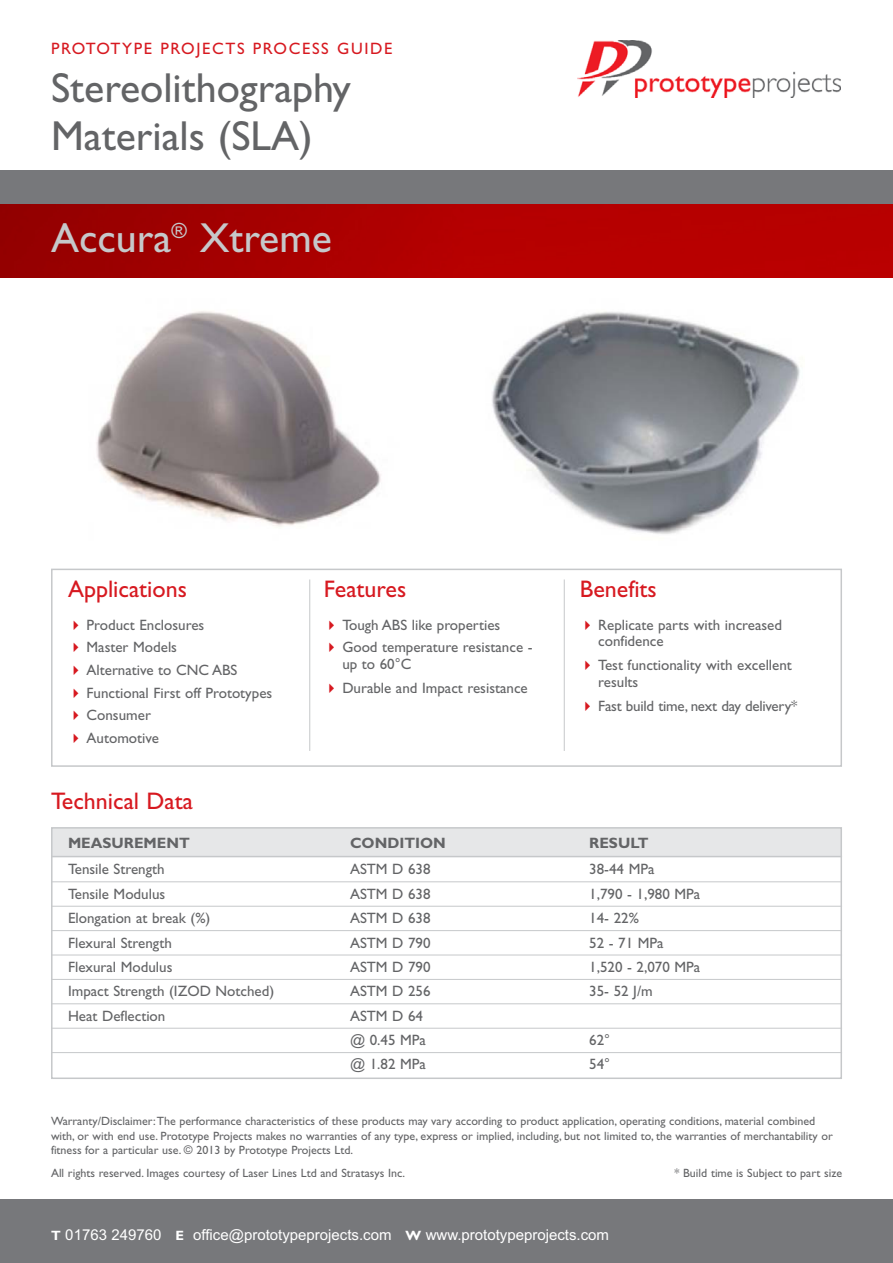
<style>
.page{position:relative;width:893px;height:1263px;background:#fff}
.page>*{position:absolute;margin:0;border:0;box-sizing:border-box;transform-origin:0 0}
.t1{font:42px/48px "Gill Sans";color:#636466}
.t2{font:42px "Gill Sans";color:#c6c8ca}
.t3{font:24px "Gill Sans";color:#d71920}
.t4{font:16.5px "Gill Sans";letter-spacing:.1em;color:#d71920}
.t5{font:15px/24.5px "Gill Sans";color:#636466}
.t6{font:15px "Arial";color:#fff}
.t7{font:700 15px "Gill Sans";color:#636466}
.t8{font:12px/14.4px "Gill Sans";color:#636466}
.s1{font-family:"Gill Sans";font-weight:700;font-size:13.5px}
</style>
<div class="page">
<div style="left:53px;top:828px;width:789px;height:29px;background:#e6e7e8"></div>
<div style="left:0;top:1199px;width:893px;height:64px;background:#77787b"></div>
<img style="left:0;top:204px;width:893px;height:73px">
<div style="left:0;top:170px;width:893px;height:34px;background:#77787b"></div>
<img style="left:578px;top:40px;width:262px;height:58px">
<div style="left:51px;top:569px;width:791px;height:198px;border:2px solid #c6c8ca"></div>
<div style="left:51px;top:827px;width:791px;height:252px;border:2px solid #c6c8ca"></div>
<hr style="left:309px;top:579px;width:1px;height:172px;background:#c6c8ca">
<hr style="left:564px;top:579px;width:1px;height:172px;background:#c6c8ca">
<hr style="left:51px;top:881px;width:791px;height:1px;background:#c6c8ca">
<hr style="left:51px;top:856px;width:791px;height:1px;background:#c6c8ca">
<hr style="left:51px;top:906px;width:791px;height:1px;background:#c6c8ca">
<hr style="left:51px;top:930px;width:791px;height:1px;background:#c6c8ca">
<hr style="left:51px;top:955px;width:791px;height:1px;background:#c6c8ca">
<hr style="left:51px;top:979px;width:791px;height:1px;background:#c6c8ca">
<hr style="left:51px;top:1003px;width:791px;height:1px;background:#c6c8ca">
<hr style="left:51px;top:1028px;width:791px;height:1px;background:#c6c8ca">
<hr style="left:51px;top:1052px;width:791px;height:1px;background:#c6c8ca">
<img style="left:96px;top:311px;width:704px;height:223px">
<p class="t4" style="left:51px;top:43px;width:343px">PROTOTYPE PROJECTS PROCESS GUIDE</p>
<h1 class="t1" style="left:51px;top:69px;width:301px">Stereolithography<br>Materials (SLA)</h1>
<h1 class="t2" style="left:51px;top:223px;width:282px">Accura<sup>®</sup> Xtreme</h1>
<h2 class="t3" style="left:68px;top:580px;width:120px">Applications</h2>
<p class="t5" style="left:87px;top:615px;width:187px;line-height:22.6px">Product Enclosures<br>Master Models<br>Alternative to CNC ABS<br>Functional First off Prototypes<br>Consumer<br>Automotive</p>
<h2 class="t3" style="left:51px;top:792px;width:143px">Technical Data</h2>
<p class="t7" style="left:68px;top:838px;width:123px">MEASUREMENT</p>
<p class="t5" style="left:68px;top:859px;width:208px">Tensile Strength<br>Tensile Modulus<br>Elongation at break (%)<br>Flexural Strength<br>Flexural Modulus<br>Impact Strength (IZOD Notched)<br>Heat Deflection</p>
<h2 class="t3" style="left:324px;top:580px;width:84px">Features</h2>
<p class="t5" style="left:342px;top:615px;width:192px;line-height:22.6px">Tough ABS like properties<br>Good temperature resistance -</p>
<p class="t5" style="left:342px;top:654px;width:187px;line-height:24px">up to 60°C<br>Durable and Impact resistance</p>
<p class="t7" style="left:350px;top:838px;width:97px">CONDITION</p>
<p class="t5" style="left:350px;top:859px;width:82px">ASTM D 638<br>ASTM D 638<br>ASTM D 638<br>ASTM D 790<br>ASTM D 790<br>ASTM D 256<br>ASTM D 64 @ 0.45 MPa @ 1.82 MPa</p>
<h2 class="t3" style="left:580px;top:580px;width:78px">Benefits</h2>
<p class="t5" style="left:598px;top:618px;width:185px;line-height:16.6px">Replicate parts with increased confidence</p>
<p class="t5" style="left:598px;top:659px;width:195px;line-height:16.6px">Test functionality with excellent results</p>
<p class="t5" style="left:598px;top:695px;width:201px">Fast build time, next day delivery*</p>
<p class="t7" style="left:589px;top:838px;width:61px">RESULT</p>
<p class="t5" style="left:589px;top:859px;width:112px">38-44 MPa<br>1,790 - 1,980 MPa<br>14- 22%<br>52 - 71 MPa<br>1,520 - 2,070 MPa<br>35- 52 J/m</p>
<p class="t5" style="left:589px;top:1029px;width:22px">62°<br>54°</p>
<p class="t8" style="left:51px;top:1116px;width:783px">Warranty/Disclaimer:The performance characteristics of these products may vary according to product application, operating conditions, material combined with, or with end use. Prototype Projects makes no warranties of any type, express or implied, including, but not limited to, the warranties of merchantability or fitness for a particular use. © 2013 by Prototype Projects Ltd.</p>
<p class="t8" style="left:51px;top:1167px;width:356px">All rights reserved. Images courtesy of Laser Lines Ltd and Stratasys Inc.</p>
<p class="t8" style="left:674px;top:1167px;width:169px">* Build time is Subject to part size</p>
<p class="t6" style="left:51px;top:1230px;width:559px"><span class="s1">T</span> 01763 249760 <span class="s1">E</span> office@prototypeprojects.com <span class="s1">W</span> www.prototypeprojects.com</p>
</div>
